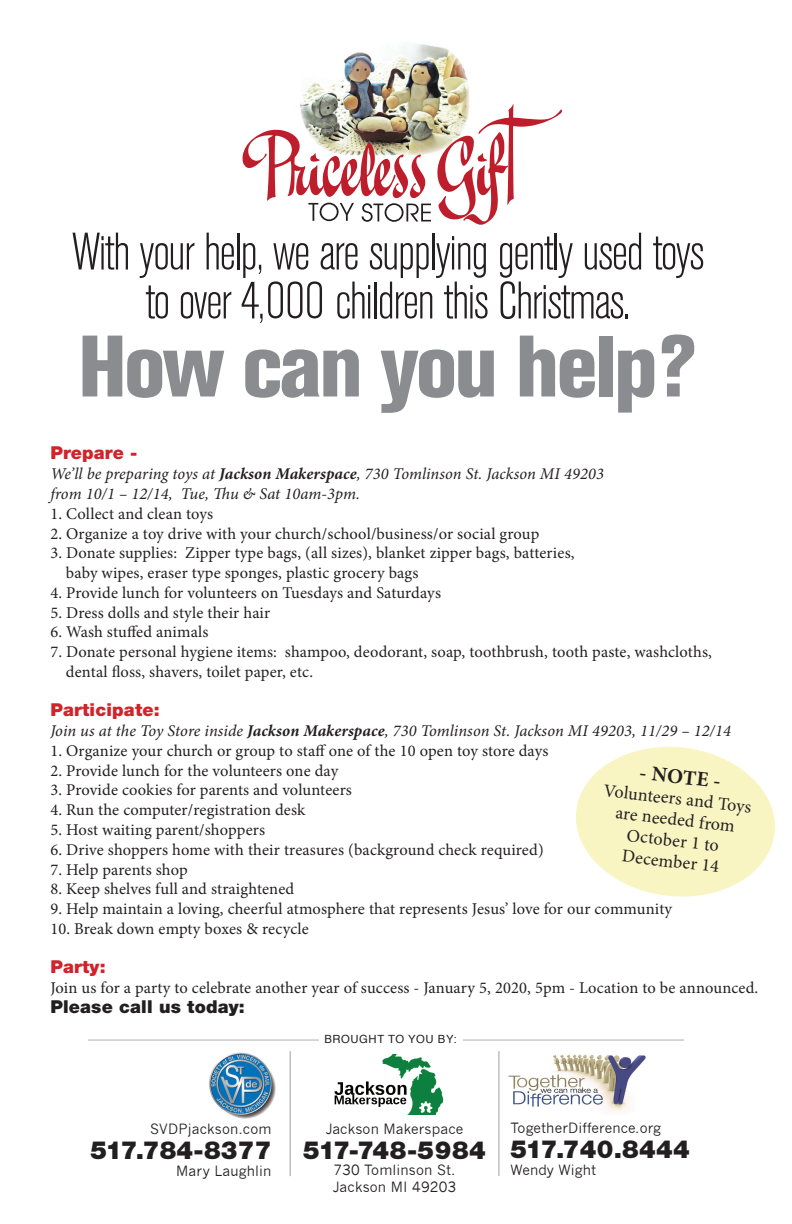
<style>
.page{position:relative;width:792px;height:1224px;background:#fff}
.page>*{position:absolute;margin:0;border:0;box-sizing:border-box;transform-origin:0 0}
.t1{font:800 condensed 86.2px "Akzidenz Grotesk BE";letter-spacing:-.03em;color:#8a8c8f}
.t2{font:300 condensed 52.2px/48.9px "Akzidenz Grotesk BE";letter-spacing:-.03em;color:#231f20;text-align:center}
.t3{font:900 25px "Helvetica Neue";letter-spacing:.01em;color:#231f20}
.t4{font:700 21px "Minion Pro";color:#231f20}
.t5{font:18px/21px "Minion Pro";color:#231f20;text-align:center}
.t6{font:900 17.8px "Helvetica Neue";letter-spacing:.01em;color:#d1232a}
.t7{font:900 17.8px "Helvetica Neue";letter-spacing:.01em;color:#231f20}
.t8{font:16.4px/19.8px "Minion Pro";letter-spacing:.005em;color:#231f20}
.t9{font:italic 16.4px/19.8px "Minion Pro";color:#231f20}
.t10{font:13.9px/16.6px "News Gothic";letter-spacing:.01em;color:#231f20}
.t11{font:11.3px "Helvetica";letter-spacing:.05em;color:#231f20}
.s1{font-weight:700}
</style>
<div class="page">
<img style="left:300px;top:44px;width:170px;height:109px">
<svg style="left:437px;top:104px;width:125px;height:121px"></svg>
<svg style="left:242px;top:129px;width:189px;height:93px"></svg>
<svg style="left:576px;top:747px;width:199px;height:150px"></svg>
<img style="left:209px;top:1052px;width:67px;height:67px">
<img style="left:508px;top:1054px;width:138px;height:58px">
<hr style="left:498px;top:1051px;width:2px;height:125px;background:#b2b3b7">
<hr style="left:290px;top:1051px;width:1px;height:125px;background:#b2b3b7">
<img style="left:334px;top:1054px;width:110px;height:61px">
<hr style="left:88px;top:1040px;width:596px;height:1px;background:#aeafb3">
<div style="left:319px;top:1035px;width:143px;height:18px;background:#fff"></div>
<h2 class="t2" style="left:71px;top:229px;width:635px">With your help, we are supplying gently used toys to over 4,000 children this Christmas.</h2>
<h1 class="t1" style="left:78px;top:317px;width:621px">How can you help?</h1>
<p class="t6" style="left:50px;top:442px;width:89px">Prepare -</p>
<p class="t9" style="left:50px;top:464px;width:555px">We’ll be preparing toys at <span class="s1">Jackson Makerspace</span>, 730 Tomlinson St. Jackson MI 49203 from 10/1 – 12/14, Tue, Thu &amp; Sat 10am-3pm.</p>
<p class="t8" style="left:50px;top:504px;width:164px">1. Collect and clean toys</p>
<p class="t8" style="left:50px;top:523px;width:490px">2. Organize a toy drive with your church/school/business/or social group</p>
<p class="t8" style="left:66px;top:543px;width:510px;text-indent:-16px">3. Donate supplies: Zipper type bags, (all sizes), blanket zipper bags, batteries, baby wipes, eraser type sponges, plastic grocery bags</p>
<p class="t8" style="left:50px;top:583px;width:392px">4. Provide lunch for volunteers on Tuesdays and Saturdays</p>
<p class="t8" style="left:50px;top:603px;width:221px">5. Dress dolls and style their hair</p>
<p class="t8" style="left:50px;top:622px;width:160px">6. Wash stuffed animals</p>
<p class="t8" style="left:66px;top:642px;width:648px;text-indent:-16px">7. Donate personal hygiene items: shampoo, deodorant, soap, toothbrush, tooth paste, washcloths, dental floss, shavers, toilet paper, etc.</p>
<p class="t6" style="left:50px;top:699px;width:111px">Participate:</p>
<p class="t9" style="left:50px;top:721px;width:682px">Join us at the Toy Store inside <span class="s1">Jackson Makerspace</span>, 730 Tomlinson St. Jackson MI 49203, 11/29 – 12/14</p>
<p class="t8" style="left:50px;top:741px;width:500px">1. Organize your church or group to staff one of the 10 open toy store days</p>
<p class="t8" style="left:50px;top:761px;width:289px">2. Provide lunch for the volunteers one day</p>
<p class="t8" style="left:50px;top:780px;width:303px">3. Provide cookies for parents and volunteers</p>
<p class="t8" style="left:50px;top:800px;width:257px">4. Run the computer/registration desk</p>
<p class="t8" style="left:50px;top:820px;width:216px">5. Host waiting parent/shoppers</p>
<p class="t8" style="left:50px;top:840px;width:495px">6. Drive shoppers home with their treasures (background check required)</p>
<p class="t8" style="left:50px;top:859px;width:139px">7. Help parents shop</p>
<p class="t8" style="left:50px;top:879px;width:245px">8. Keep shelves full and straightened</p>
<p class="t8" style="left:50px;top:899px;width:623px">9. Help maintain a loving, cheerful atmosphere that represents Jesus’ love for our community</p>
<p class="t8" style="left:50px;top:919px;width:260px">10. Break down empty boxes &amp; recycle</p>
<p class="t6" style="left:50px;top:956px;width:57px">Party:</p>
<p class="t8" style="left:50px;top:978px;width:709px">Join us for a party to celebrate another year of success - January 5, 2020, 5pm - Location to be announced.</p>
<p class="t7" style="left:50px;top:996px;width:196px">Please call us today:</p>
<p class="t4" style="left:642px;top:757px;width:83px;rotate:7deg">- NOTE -</p>
<p class="t5" style="left:605px;top:780px;width:150px;rotate:6deg">Volunteers and Toys are needed from<br>October 1 to<br>December 14</p>
<p class="t10" style="left:150px;top:1121px;width:123px">SVDPjackson.com</p>
<h3 class="t3" style="left:90px;top:1135px;width:183px">517.784-8377</h3>
<p class="t10" style="left:176px;top:1162px;width:97px">Mary Laughlin</p>
<p class="t11" style="left:325px;top:1031px;width:134px">BROUGHT TO YOU BY:</p>
<p class="t10" style="left:326px;top:1120px;width:139px">Jackson Makerspace</p>
<h3 class="t3" style="left:303px;top:1135px;width:184px">517-748-5984</h3>
<p class="t10" style="left:333px;top:1162px;width:125px">730 Tomlinson St.<br>Jackson MI 49203</p>
<p class="t10" style="left:510px;top:1120px;width:152px">TogetherDifference.org</p>
<h3 class="t3" style="left:510px;top:1134px;width:181px">517.740.8444</h3>
<p class="t10" style="left:510px;top:1162px;width:87px">Wendy Wight</p>
</div>
